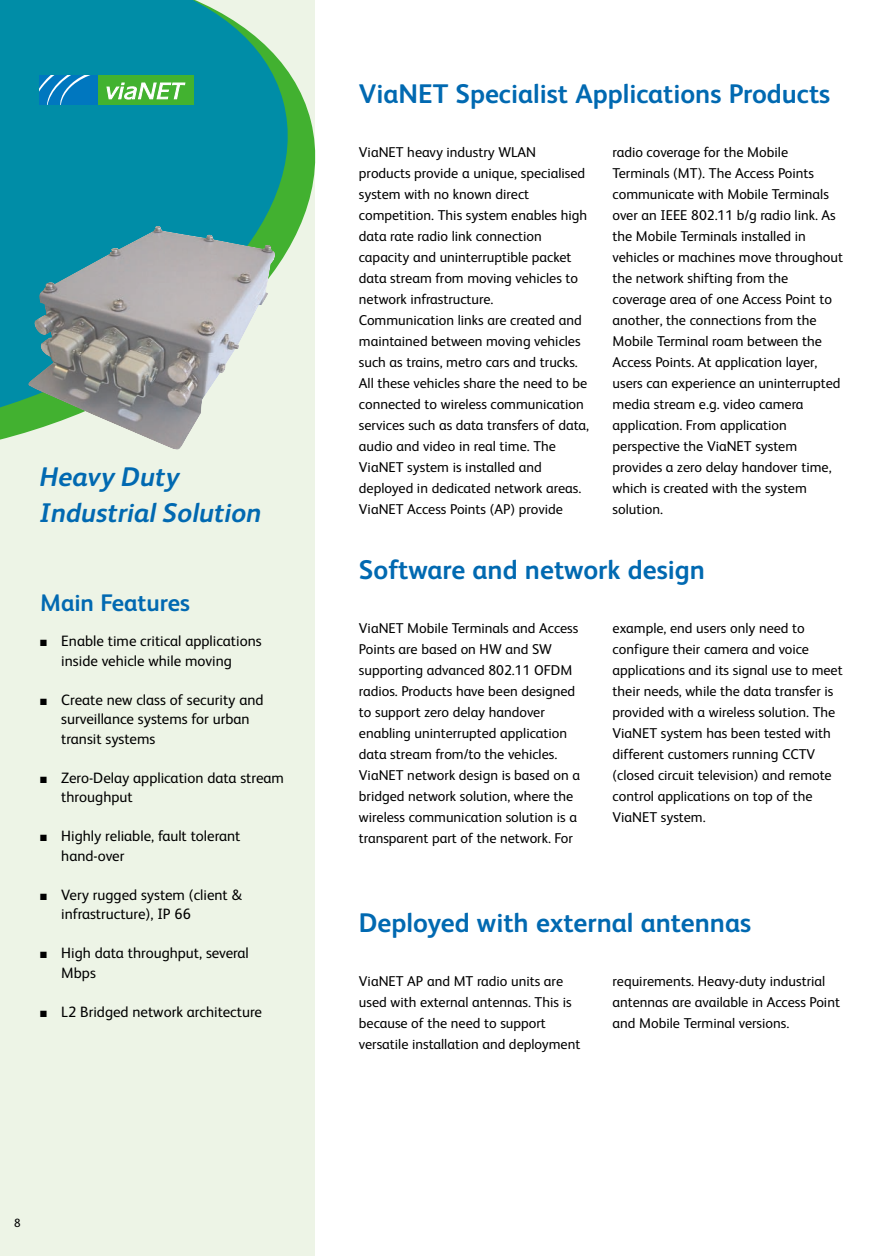
<style>
.page{position:relative;width:885px;height:1256px;background:#fff}
.page>*{position:absolute;margin:0;border:0;box-sizing:border-box;transform-origin:0 0}
.t1{font:700 27px "FS Albert";color:#0169b1}
.t2{font:italic 700 27px/36px "FS Albert";color:#0169b1}
.t3{font:700 24px "FS Albert";color:#0169b1}
.t4{font:15px/19.5px "FS Albert";color:#000}
.t5{font:14.25px/21px "FS Albert";color:#000}
.t6{font:12px "FS Albert";color:#000}
</style>
<div class="page">
<svg style="left:0;top:0;width:316px;height:1256px;background:#b8d8cf"></svg>
<h1 class="t2" style="left:40px;top:461px;width:223px">Heavy Duty<br>Industrial Solution</h1>
<h2 class="t3" style="left:40px;top:594px;width:152px">Main Features</h2>
<p class="t4" style="left:40px;top:633px;width:223px;text-align:center">■ Enable time critical applications inside vehicle while moving</p>
<p class="t4" style="left:61px;top:691px;width:204px;text-indent:-21px">■ Create new class of security and surveillance systems for urban transit systems</p>
<p class="t4" style="left:61px;top:769px;width:224px;text-indent:-21px">■ Zero-Delay application data stream throughput</p>
<p class="t4" style="left:61px;top:828px;width:181px;text-indent:-21px">■ Highly reliable, fault tolerant hand-over</p>
<p class="t4" style="left:61px;top:886px;width:182px;text-indent:-21px">■ Very rugged system (client &amp; infrastructure), IP 66</p>
<p class="t4" style="left:61px;top:945px;width:189px;text-indent:-21px">■ High data throughput, several<br>Mbps</p>
<p class="t4" style="left:40px;top:1003px;width:224px">■ L2 Bridged network architecture</p>
<p class="t6" style="left:14px;top:1218px;width:8px">8</p>
<h1 class="t1" style="left:359px;top:84px;width:473px">ViaNET Specialist Applications Products</h1>
<p class="t5" style="left:359px;top:143px;width:232px">ViaNET heavy industry WLAN products provide a unique, specialised system with no known direct competition. This system enables high data rate radio link connection capacity and uninterruptible packet data stream from moving vehicles to network infrastructure.<br>Communication links are created and maintained between moving vehicles such as trains, metro cars and trucks.<br>All these vehicles share the need to be connected to wireless communication services such as data transfers of data, audio and video in real time. The ViaNET system is installed and deployed in dedicated network areas.<br>ViaNET Access Points (AP) provide</p>
<p class="t5" style="left:613px;top:143px;width:232px">radio coverage for the Mobile<br>Terminals (MT). The Access Points communicate with Mobile Terminals over an IEEE 802.11 b/g radio link. As the Mobile Terminals installed in vehicles or machines move throughout the network shifting from the coverage area of one Access Point to another, the connections from the<br>Mobile Terminal roam between the<br>Access Points. At application layer, users can experience an uninterrupted media stream e.g. video camera application. From application perspective the ViaNET system provides a zero delay handover time, which is created with the system solution.</p>
<h1 class="t1" style="left:359px;top:561px;width:348px">Software and network design</h1>
<p class="t5" style="left:359px;top:619px;width:223px">ViaNET Mobile Terminals and Access Points are based on HW and SW supporting advanced 802.11 OFDM radios. Products have been designed to support zero delay handover enabling uninterrupted application data stream from/to the vehicles.<br>ViaNET network design is based on a bridged network solution, where the wireless communication solution is a transparent part of the network. For</p>
<p class="t5" style="left:613px;top:619px;width:232px">example, end users only need to configure their camera and voice applications and its signal use to meet their needs, while the data transfer is provided with a wireless solution. The ViaNET system has been tested with different customers running CCTV (closed circuit television) and remote control applications on top of the ViaNET system.</p>
<h1 class="t1" style="left:359px;top:913px;width:394px">Deployed with external antennas</h1>
<p class="t5" style="left:359px;top:972px;width:223px">ViaNET AP and MT radio units are used with external antennas. This is because of the need to support versatile installation and deployment</p>
<p class="t5" style="left:613px;top:972px;width:229px">requirements. Heavy-duty industrial antennas are available in Access Point and Mobile Terminal versions.</p>
</div>
